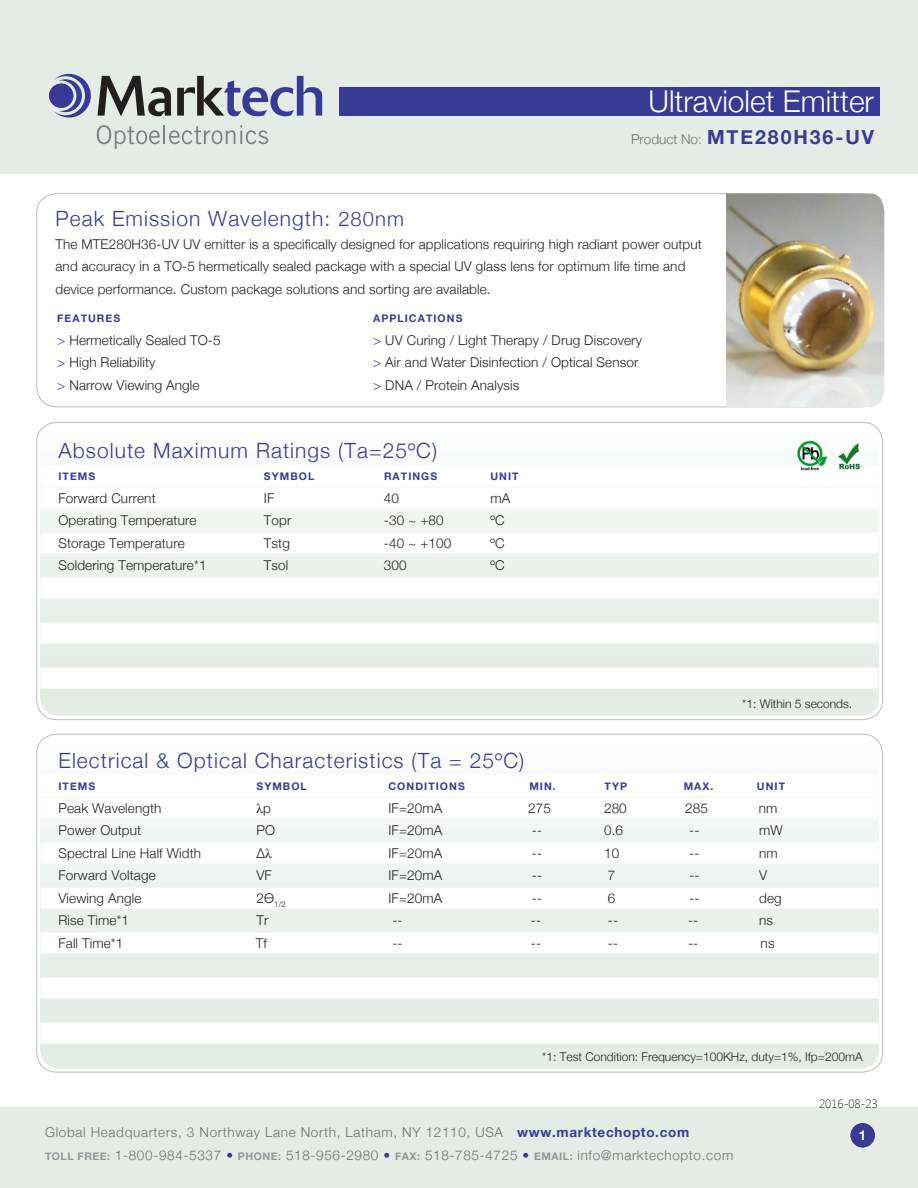
<style>
.page{position:relative;width:918px;height:1188px;background:#fff}
.page>*{position:absolute;margin:0;border:0;box-sizing:border-box;transform-origin:0 0}
.t1{font:300 30px "Helvetica Neue";color:#fff}
.t2{font:300 21px "Helvetica Neue";letter-spacing:.05em;color:#383b95}
.t3{font:700 19.5px "Helvetica Neue";letter-spacing:.1em;color:#383b95}
.t4{font:300 13.5px/22.5px "Helvetica Neue";letter-spacing:.01em;color:#231f20}
.t5{font:300 13.5px/22.5px "Helvetica Neue";letter-spacing:.05em;color:#6d6e71}
.t6{font:13.5px "Times New Roman";color:#231f20}
.t7{font:700 13.5px "Helvetica Neue";color:#fff}
.t8{font:300 12px "Helvetica Neue";color:#231f20}
.t9{font:300 12px "Segoe UI";color:#231f20}
.t10{font:700 10.5px "Helvetica Neue";letter-spacing:.1em;color:#383b95}
.t11{font:300 7.8px "Helvetica Neue";color:#231f20}
.s1{font-weight:300;font-size:13.5px;color:#6d6e71}
.s2{font-size:20.25px}
.s3{color:#383b95}
.s4{font-family:"Helvetica Neue";font-weight:300}
.s5{font-family:"Times New Roman";font-weight:400}
.s6{font-weight:700;color:#383b95}
.s7{font-weight:700;font-size:10.5px;color:#939598}
</style>
<div class="page">
<div style="left:0;top:0;width:918px;height:173px;background:#e5ece6"></div>
<svg style="left:40px;top:425px;width:839px;height:291px;fill:#ecf1ed"></svg>
<div style="left:41px;top:465px;width:837px;height:21px;background:#fff"></div>
<div style="left:41px;top:488px;width:837px;height:21px;background:#fff"></div>
<div style="left:41px;top:533px;width:837px;height:21px;background:#fff"></div>
<div style="left:41px;top:578px;width:837px;height:21px;background:#fff"></div>
<div style="left:41px;top:623px;width:837px;height:21px;background:#fff"></div>
<div style="left:41px;top:668px;width:837px;height:21px;background:#fff"></div>
<img style="left:798px;top:440px;width:30px;height:30px">
<img style="left:834px;top:442px;width:31px;height:28px">
<img style="left:726px;top:194px;width:158px;height:213px">
<svg style="left:40px;top:737px;width:839px;height:332px;fill:#ecf1ed"></svg>
<div style="left:340px;top:87px;width:540px;height:28px;background:#383b95"></div>
<svg style="left:97px;top:125px;width:171px;height:24px"></svg>
<svg style="left:54px;top:74px;width:37px;height:44px"></svg>
<div style="left:49px;top:84px;width:24px;height:24px;background:#383b95;border-radius:50%"></div>
<svg style="left:97px;top:76px;width:74px;height:40px"></svg>
<svg style="left:177px;top:76px;width:145px;height:40px"></svg>
<div style="left:0;top:1107px;width:918px;height:81px;background:#e5ece6"></div>
<div style="left:851px;top:1123px;width:24px;height:24px;background:#383b95;border-radius:50%"></div>
<div style="left:40px;top:775px;width:839px;height:21px;background:#fff"></div>
<div style="left:40px;top:798px;width:839px;height:21px;background:#fff"></div>
<div style="left:40px;top:843px;width:839px;height:21px;background:#fff"></div>
<div style="left:40px;top:888px;width:839px;height:21px;background:#fff"></div>
<div style="left:40px;top:933px;width:839px;height:21px;background:#fff"></div>
<div style="left:40px;top:978px;width:839px;height:21px;background:#fff"></div>
<div style="left:40px;top:1023px;width:839px;height:21px;background:#fff"></div>
<h1 class="t1" style="left:648px;top:90px;width:227px">Ultraviolet Emitter</h1>
<h3 class="t3" style="left:631px;top:130px;width:244px"><span class="s1">Product No:</span> MTE280H36-UV</h3>
<h2 class="t2" style="left:56px;top:211px;width:350px">Peak Emission Wavelength: <span class="s2">280nm</span></h2>
<p class="t4" style="left:56px;top:233px;width:648px">The MTE280H36-UV UV emitter is a specifically designed for applications requiring high radiant power output and accuracy in a TO-5 hermetically sealed package with a special UV glass lens for optimum life time and device performance. Custom package solutions and sorting are available.</p>
<p class="t10" style="left:57px;top:315px;width:64px">FEATURES</p>
<p class="t4" style="left:57px;top:330px;width:165px"><span class="s3">&gt;</span> Hermetically Sealed TO-5 <span class="s3">&gt;</span> High Reliability<br><span class="s3">&gt;</span> Narrow Viewing Angle</p>
<p class="t10" style="left:373px;top:315px;width:91px">APPLICATIONS</p>
<p class="t4" style="left:373px;top:330px;width:270px"><span class="s3">&gt;</span> UV Curing / Light Therapy / Drug Discovery <span class="s3">&gt;</span> Air and Water Disinfection / Optical Sensor <span class="s3">&gt;</span> DNA / Protein Analysis</p>
<h2 class="t2" style="left:58px;top:442px;width:380px">Absolute Maximum Ratings (Ta=25ºC)</h2>
<p class="t10" style="left:58px;top:472px;width:38px">ITEMS</p>
<p class="t10" style="left:264px;top:472px;width:52px">SYMBOL</p>
<p class="t10" style="left:384px;top:472px;width:55px">RATINGS</p>
<p class="t10" style="left:491px;top:472px;width:30px">UNIT</p>
<p class="t4" style="left:58px;top:488px;width:99px">Forward Current</p>
<p class="t4" style="left:264px;top:488px;width:12px">IF</p>
<p class="t4" style="left:384px;top:488px;width:17px">40</p>
<p class="t4" style="left:490px;top:488px;width:21px">mA</p>
<p class="t4" style="left:58px;top:510px;width:139px">Operating Temperature</p>
<p class="t4" style="left:264px;top:510px;width:29px">Topr</p>
<p class="t4" style="left:384px;top:510px;width:61px">-30 ~ +80</p>
<p class="t4" style="left:490px;top:510px;width:16px">ºC</p>
<p class="t4" style="left:58px;top:533px;width:128px">Storage Temperature</p>
<p class="t4" style="left:264px;top:533px;width:27px">Tstg</p>
<p class="t4" style="left:384px;top:533px;width:69px">-40 ~ +100</p>
<p class="t4" style="left:490px;top:533px;width:16px">ºC</p>
<p class="t4" style="left:58px;top:555px;width:150px">Soldering Temperature*1</p>
<p class="t4" style="left:264px;top:555px;width:26px">Tsol</p>
<p class="t4" style="left:384px;top:555px;width:24px">300</p>
<p class="t4" style="left:490px;top:555px;width:16px">ºC</p>
<p class="t8" style="left:742px;top:700px;width:112px">*1: Within 5 seconds.</p>
<h2 class="t2" style="left:58px;top:752px;width:467px">Electrical &amp; Optical Characteristics (Ta = 25ºC)</h2>
<p class="t10" style="left:58px;top:782px;width:38px">ITEMS</p>
<p class="t10" style="left:256px;top:782px;width:52px">SYMBOL</p>
<p class="t10" style="left:388px;top:782px;width:78px">CONDITIONS</p>
<p class="t10" style="left:529px;top:782px;width:28px">MIN.</p>
<p class="t10" style="left:605px;top:782px;width:24px">TYP</p>
<p class="t10" style="left:684px;top:782px;width:31px">MAX.</p>
<p class="t10" style="left:757px;top:782px;width:30px">UNIT</p>
<p class="t4" style="left:58px;top:798px;width:104px">Peak Wavelength</p>
<p class="t6" style="left:256px;top:799px;width:16px">λ<span class="s4">p</span></p>
<p class="t4" style="left:389px;top:798px;width:55px">IF=20mA</p>
<p class="t4" style="left:528px;top:798px;width:24px">275</p>
<p class="t4" style="left:604px;top:798px;width:24px">280</p>
<p class="t4" style="left:685px;top:798px;width:24px">285</p>
<p class="t4" style="left:759px;top:798px;width:20px">nm</p>
<p class="t4" style="left:58px;top:820px;width:84px">Power Output</p>
<p class="t4" style="left:257px;top:820px;width:20px">PO</p>
<p class="t4" style="left:389px;top:820px;width:55px">IF=20mA</p>
<p class="t4" style="left:532px;top:820px;width:12px">--</p>
<p class="t4" style="left:604px;top:820px;width:21px">0.6</p>
<p class="t4" style="left:689px;top:820px;width:12px">--</p>
<p class="t4" style="left:759px;top:820px;width:25px">mW</p>
<p class="t4" style="left:58px;top:841px;width:144px">Spectral Line Half Width</p>
<p class="t4" style="left:257px;top:841px;width:17px">∆<span class="s5">λ</span></p>
<p class="t4" style="left:389px;top:843px;width:55px">IF=20mA</p>
<p class="t4" style="left:532px;top:843px;width:12px">--</p>
<p class="t4" style="left:604px;top:843px;width:17px">10</p>
<p class="t4" style="left:689px;top:843px;width:12px">--</p>
<p class="t4" style="left:759px;top:843px;width:20px">nm</p>
<p class="t4" style="left:59px;top:865px;width:99px">Forward Voltage</p>
<p class="t4" style="left:257px;top:865px;width:17px">VF</p>
<p class="t4" style="left:389px;top:865px;width:55px">IF=20mA</p>
<p class="t4" style="left:532px;top:865px;width:12px">--</p>
<p class="t4" style="left:608px;top:865px;width:9px">7</p>
<p class="t4" style="left:689px;top:865px;width:12px">--</p>
<p class="t4" style="left:759px;top:865px;width:10px">V</p>
<p class="t4" style="left:59px;top:886px;width:84px">Viewing Angle</p>
<p class="t11" style="left:257px;top:901px;width:31px"><sup>2Ө</sup>1/2</p>
<p class="t4" style="left:389px;top:888px;width:55px">IF=20mA</p>
<p class="t4" style="left:532px;top:888px;width:12px">--</p>
<p class="t4" style="left:608px;top:888px;width:9px">6</p>
<p class="t4" style="left:689px;top:888px;width:12px">--</p>
<p class="t4" style="left:759px;top:888px;width:24px">deg</p>
<p class="t4" style="left:59px;top:910px;width:72px">Rise Time*1</p>
<p class="t4" style="left:257px;top:910px;width:13px">Tr</p>
<p class="t4" style="left:392px;top:910px;width:12px">--</p>
<p class="t4" style="left:531px;top:910px;width:12px">--</p>
<p class="t4" style="left:608px;top:910px;width:12px">--</p>
<p class="t4" style="left:688px;top:910px;width:12px">--</p>
<p class="t4" style="left:759px;top:910px;width:15px">ns</p>
<p class="t4" style="left:59px;top:933px;width:66px">Fall Time*1</p>
<p class="t4" style="left:256px;top:933px;width:13px">Tf</p>
<p class="t4" style="left:392px;top:933px;width:12px">--</p>
<p class="t4" style="left:531px;top:933px;width:12px">--</p>
<p class="t4" style="left:608px;top:933px;width:12px">--</p>
<p class="t4" style="left:688px;top:933px;width:12px">--</p>
<p class="t4" style="left:761px;top:933px;width:15px">ns</p>
<p class="t8" style="left:542px;top:1052px;width:322px">*1: Test Condition: Frequency=100KHz, duty=1%, Ifp=200mA</p>
<p class="t9" style="left:819px;top:1096px;width:60px">2016-08-23</p>
<p class="t5" style="left:45px;top:1122px;width:690px">Global Headquarters, 3 Northway Lane North, Latham, NY 12110, USA <span class="s6">www.marktechopto.com<br></span><span class="s7">TOLL FREE:</span> 1-800-984-5337 <span class="s3">•</span> <span class="s7">PHONE:</span> 518-956-2980 <span class="s3">•</span> <span class="s7">FAX:</span> 518-785-4725 <span class="s3">•</span> <span class="s7">EMAIL:</span> info@marktechopto.com</p>
<p class="t7" style="left:859px;top:1130px;width:9px">1</p>
</div>
